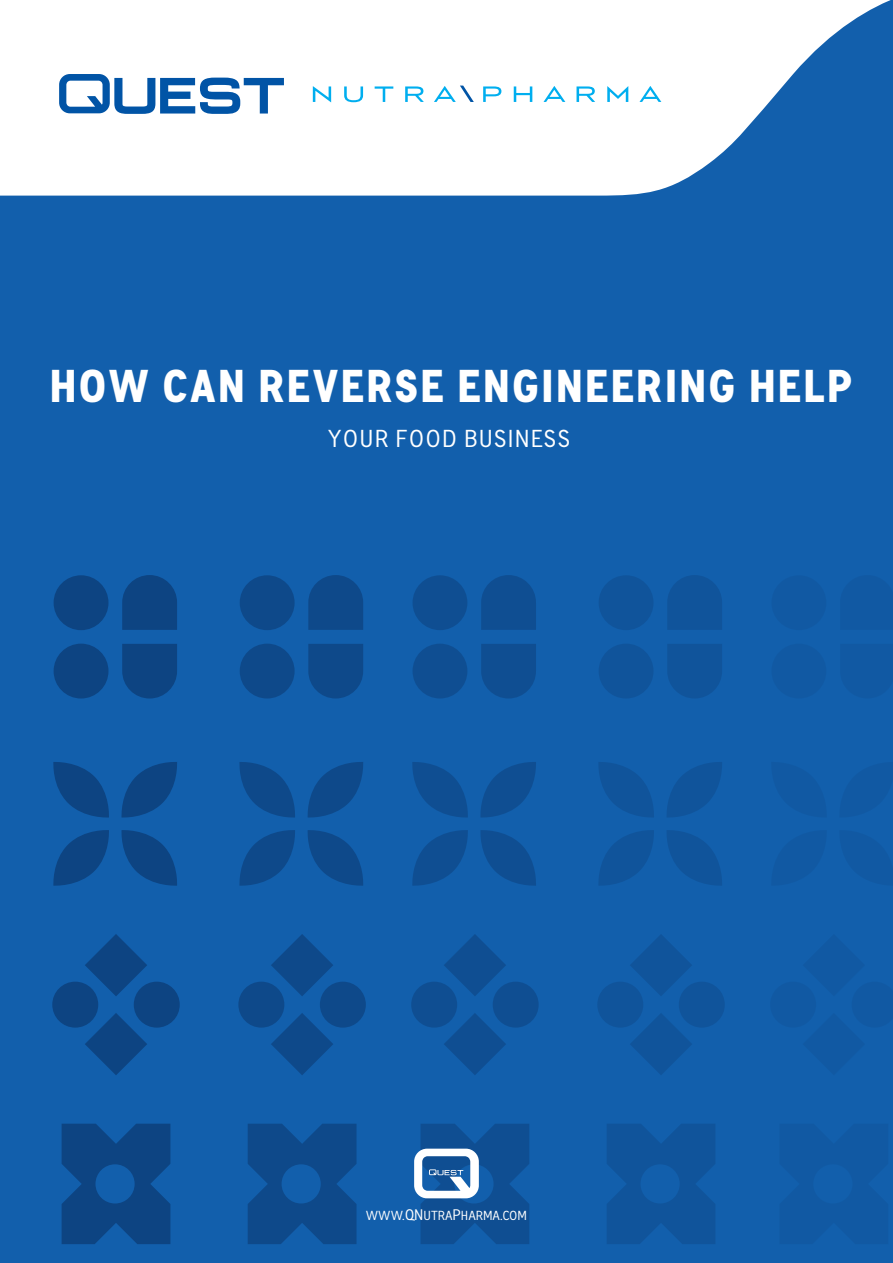
<style>
.page{position:relative;width:893px;height:1263px;background:#125fac}
.page>*{position:absolute;margin:0;border:0;box-sizing:border-box;transform-origin:0 0}
.t1{font:700 45px "Academy Sans";letter-spacing:.05em;color:#fff}
.t2{font:24px "Academy Sans";letter-spacing:.05em;color:#fff}
.t3{font:12.9px "Academy Sans";color:#fff}
.s1{font-size:15px}
</style>
<div class="page">
<svg style="left:0;top:0;width:891px;height:196px;background:#dce7f2"></svg>
<svg style="left:59px;top:74px;width:225px;height:40px;background:#8bb1d6"></svg>
<svg style="left:313px;top:86px;width:18px;height:16px"></svg>
<svg style="left:344px;top:86px;width:19px;height:16px"></svg>
<svg style="left:375px;top:86px;width:18px;height:16px"></svg>
<svg style="left:405px;top:86px;width:19px;height:16px"></svg>
<svg style="left:434px;top:86px;width:40px;height:16px"></svg>
<svg style="left:483px;top:86px;width:18px;height:16px"></svg>
<svg style="left:514px;top:86px;width:18px;height:16px"></svg>
<svg style="left:543px;top:86px;width:22px;height:16px"></svg>
<svg style="left:576px;top:86px;width:19px;height:16px"></svg>
<svg style="left:607px;top:86px;width:21px;height:16px"></svg>
<svg style="left:639px;top:86px;width:22px;height:16px"></svg>
<svg style="left:121px;top:762px;width:56px;height:56px"></svg>
<svg style="left:53px;top:830px;width:56px;height:56px"></svg>
<svg style="left:53px;top:762px;width:56px;height:56px"></svg>
<svg style="left:121px;top:830px;width:56px;height:56px"></svg>
<svg style="left:85px;top:934px;width:62px;height:62px"></svg>
<svg style="left:85px;top:1013px;width:62px;height:62px"></svg>
<div style="left:52px;top:982px;width:46px;height:45px;background:#0d4482;border-radius:50%"></div>
<div style="left:134px;top:982px;width:46px;height:45px;background:#0d4482;border-radius:50%"></div>
<svg style="left:307px;top:762px;width:56px;height:56px"></svg>
<svg style="left:239px;top:830px;width:56px;height:56px"></svg>
<svg style="left:239px;top:762px;width:56px;height:56px"></svg>
<svg style="left:307px;top:830px;width:56px;height:56px"></svg>
<svg style="left:271px;top:934px;width:62px;height:62px"></svg>
<svg style="left:271px;top:1013px;width:62px;height:62px"></svg>
<div style="left:238px;top:982px;width:46px;height:45px;background:#0e498a;border-radius:50%"></div>
<div style="left:320px;top:982px;width:46px;height:45px;background:#0e498a;border-radius:50%"></div>
<svg style="left:480px;top:762px;width:56px;height:56px"></svg>
<svg style="left:412px;top:830px;width:56px;height:56px"></svg>
<svg style="left:412px;top:762px;width:56px;height:56px"></svg>
<svg style="left:480px;top:830px;width:56px;height:56px"></svg>
<svg style="left:444px;top:934px;width:62px;height:62px"></svg>
<svg style="left:444px;top:1013px;width:62px;height:62px"></svg>
<div style="left:411px;top:982px;width:46px;height:45px;background:#0f4e92;border-radius:50%"></div>
<div style="left:493px;top:982px;width:46px;height:45px;background:#0f4e92;border-radius:50%"></div>
<svg style="left:667px;top:762px;width:55px;height:55px"></svg>
<svg style="left:599px;top:830px;width:55px;height:56px"></svg>
<svg style="left:599px;top:762px;width:55px;height:55px"></svg>
<svg style="left:667px;top:830px;width:55px;height:56px"></svg>
<svg style="left:630px;top:935px;width:62px;height:61px"></svg>
<svg style="left:630px;top:1013px;width:62px;height:62px"></svg>
<div style="left:597px;top:982px;width:46px;height:45px;background:#10549b;border-radius:50%"></div>
<div style="left:679px;top:982px;width:46px;height:45px;background:#10549b;border-radius:50%"></div>
<div style="left:770px;top:982px;width:46px;height:45px;background:#1159a3;border-radius:50%"></div>
<div style="left:54px;top:575px;width:54px;height:55px;background:#0d4482;border-radius:50%"></div>
<div style="left:54px;top:644px;width:54px;height:54px;background:#0d4482;border-radius:50%"></div>
<svg style="left:122px;top:575px;width:55px;height:55px;background:#0d4786"></svg>
<svg style="left:122px;top:644px;width:55px;height:54px;background:#0d4686"></svg>
<div style="left:240px;top:575px;width:55px;height:55px;background:#0e498a;border-radius:50%"></div>
<div style="left:240px;top:644px;width:55px;height:54px;background:#0e498a;border-radius:50%"></div>
<svg style="left:308px;top:575px;width:55px;height:55px;background:#0e4b8d"></svg>
<svg style="left:308px;top:644px;width:55px;height:54px;background:#0e4b8d"></svg>
<div style="left:413px;top:575px;width:54px;height:55px;background:#0f4e92;border-radius:50%"></div>
<div style="left:413px;top:644px;width:54px;height:54px;background:#0f4e92;border-radius:50%"></div>
<svg style="left:481px;top:575px;width:55px;height:55px;background:#0f4f94"></svg>
<svg style="left:481px;top:644px;width:55px;height:54px;background:#0f4f94"></svg>
<div style="left:599px;top:575px;width:54px;height:55px;background:#10549b;border-radius:50%"></div>
<div style="left:599px;top:644px;width:54px;height:54px;background:#10549b;border-radius:50%"></div>
<svg style="left:667px;top:575px;width:55px;height:55px"></svg>
<svg style="left:667px;top:644px;width:55px;height:54px;background:#10559c"></svg>
<div style="left:771px;top:575px;width:55px;height:55px;background:#1159a3;border-radius:50%"></div>
<div style="left:771px;top:644px;width:55px;height:54px;background:#1159a3;border-radius:50%"></div>
<svg style="left:607px;top:1124px;width:108px;height:120px"></svg>
<svg style="left:248px;top:1124px;width:109px;height:120px"></svg>
<svg style="left:62px;top:1124px;width:108px;height:120px"></svg>
<svg style="left:414px;top:1124px;width:115px;height:120px"></svg>
<p class="t1" style="left:50px;top:360px;width:804px">HOW CAN REVERSE ENGINEERING HELP</p>
<p class="t2" style="left:328px;top:424px;width:244px">YOUR FOOD BUSINESS</p>
<p class="t3" style="left:366px;top:1208px;width:163px">WWW.<span class="s1">QN</span>UTRA<span class="s1">P</span>HARMA.COM</p>
</div>
